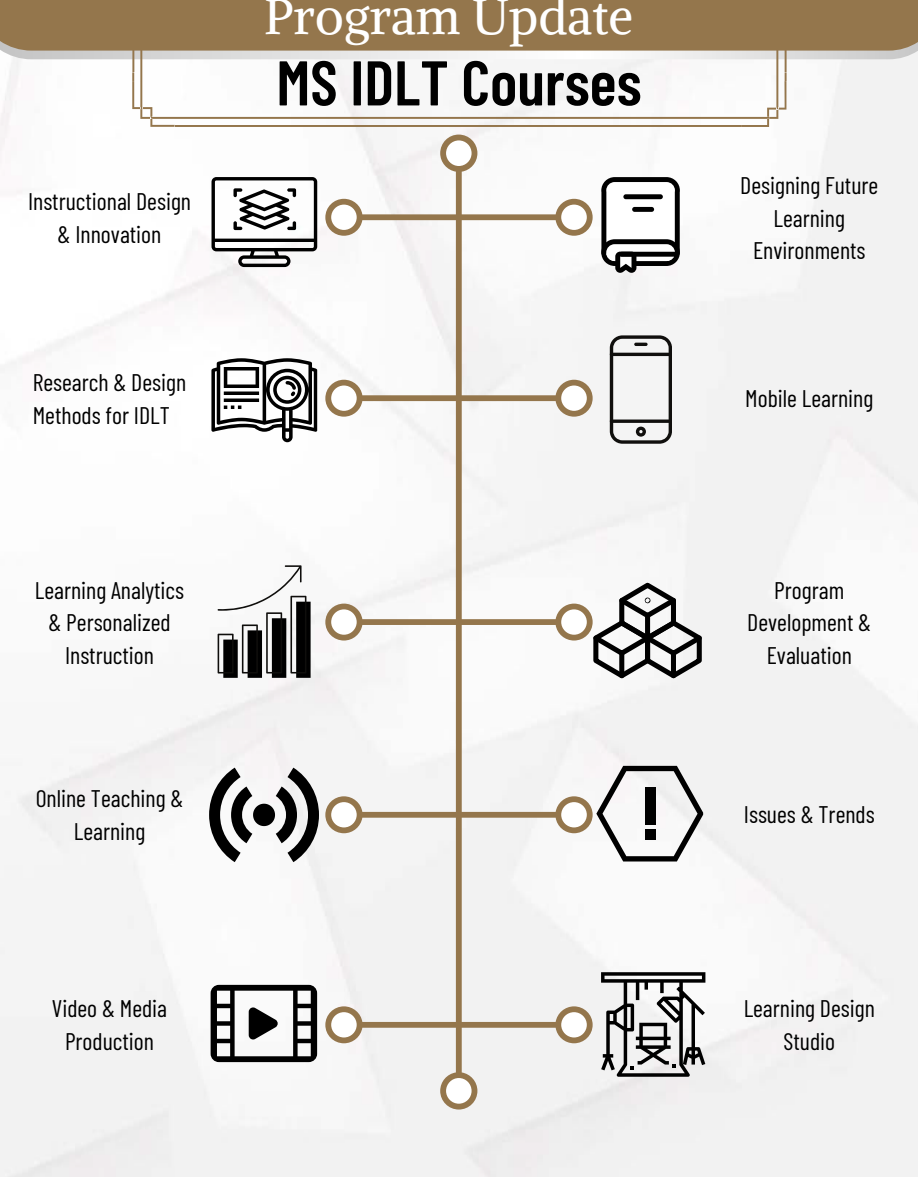
<style>
.page{position:relative;width:918px;height:1188px;background:#fff}
.page>*{position:absolute;margin:0;border:0;box-sizing:border-box;transform-origin:0 0}
.t1{font:600 63px "Barlow Condensed";color:#000}
.t2{font:49.8px "Alike";color:#fff}
.t3{font:24px/32.7px "Barlow Condensed";color:#000;text-align:center}
</style>
<div class="page">
<svg style="left:211px;top:985px;width:106px;height:77px"></svg>
<svg style="left:218px;top:565px;width:93px;height:113px"></svg>
<svg style="left:212px;top:177px;width:105px;height:90px"></svg>
<svg style="left:211px;top:358px;width:106px;height:84px"></svg>
<svg style="left:2px;top:51px;width:916px;height:8px;background:#d1d1d1"></svg>
<div style="left:0;top:0;width:918px;height:51px;background:#94764c"></div>
<svg style="left:132px;top:30px;width:655px;height:97px;fill:#f7f6f7"></svg>
<svg style="left:209px;top:768px;width:110px;height:94px"></svg>
<svg style="left:325px;top:134px;width:380px;height:976px"></svg>
<p class="t3" style="left:28px;top:184px;width:165px">Instructional Design &amp; Innovation</p>
<p class="t3" style="left:33px;top:364px;width:155px;text-align:left">Research &amp; Design<br>Methods for IDLT</p>
<p class="t3" style="left:35px;top:572px;width:151px">Learning Analytics &amp; Personalized<br>Instruction</p>
<p class="t3" style="left:36px;top:781px;width:149px">Online Teaching &amp;<br>Learning</p>
<p class="t3" style="left:52px;top:991px;width:117px">Video &amp; Media<br>Production</p>
<h2 class="t2" style="left:264px;top:-15px;width:370px">Program Update</h2>
<h1 class="t1" style="left:276px;top:38px;width:367px">MS IDLT Courses</h1>
<p class="t3" style="left:740px;top:167px;width:140px">Designing Future<br>Learning<br>Environments</p>
<p class="t3" style="left:745px;top:380px;width:129px">Mobile Learning</p>
<p class="t3" style="left:747px;top:572px;width:126px">Program<br>Development &amp;<br>Evaluation</p>
<p class="t3" style="left:744px;top:797px;width:132px">Issues &amp; Trends</p>
<p class="t3" style="left:744px;top:991px;width:133px">Learning Design<br>Studio</p>
</div>
